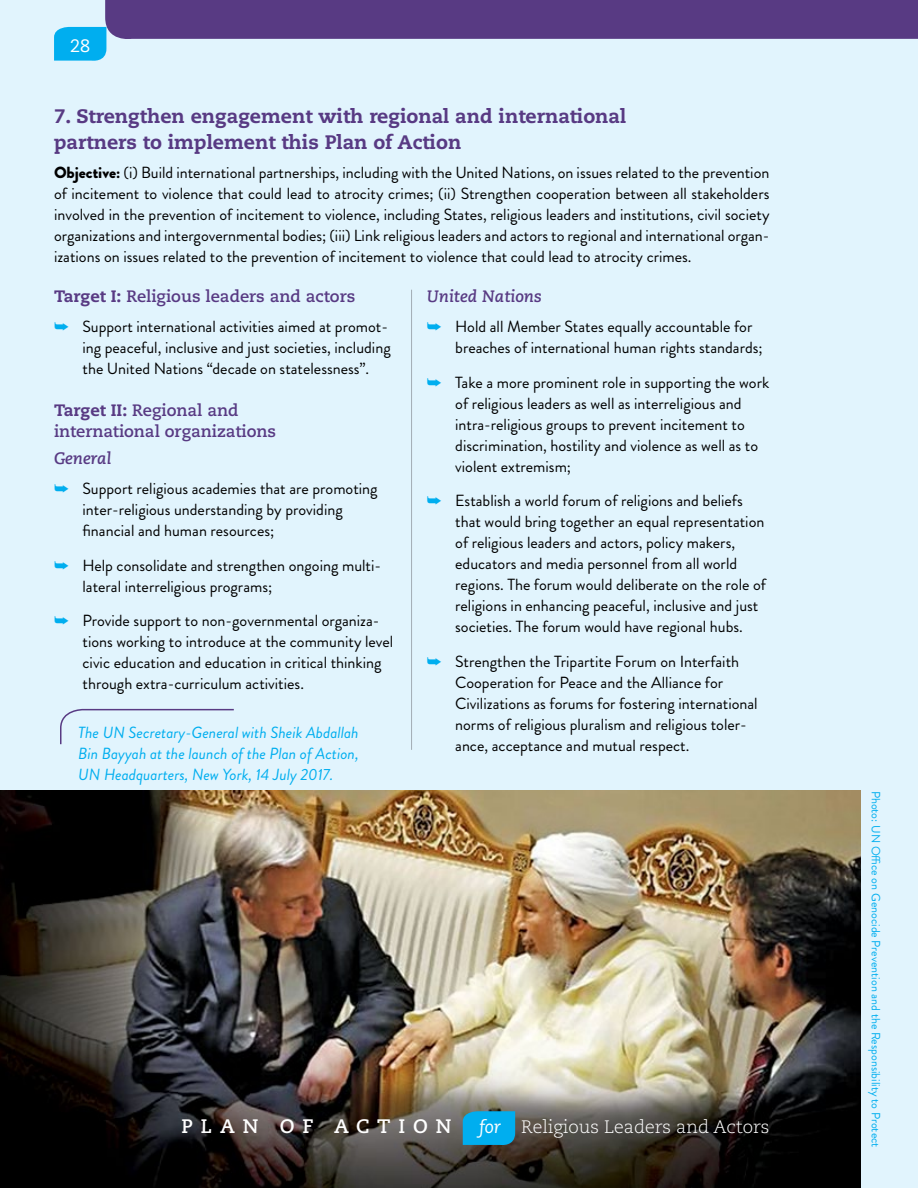
<style>
.page{position:relative;width:918px;height:1188px;background:#e1f4fd}
.page>*{position:absolute;margin:0;border:0;box-sizing:border-box;transform-origin:0 0}
.t1{font:800 19.5px/25.5px "Caecilia LT Std";color:#583a83}
.t2{font:700 19.5px "Caecilia LT Std";letter-spacing:.4em;color:#fff}
.t3{font:300 18px "Caecilia LT Std";color:#fff}
.t4{font:18px "Caecilia LT Std";color:#fff}
.t5{font:700 16.5px/21px "Caecilia LT Std";color:#583a83}
.t6{font:italic 700 16.5px "Caecilia LT Std";color:#583a83}
.t7{font:16.2px/21px "Brandon Grotesque";color:#000}
.t8{font:italic 16.2px/21px "Brandon Grotesque";color:#00aeef;text-align:justify}
.t9{font:12px "Brandon Grotesque";color:#00aeef}
.s1{font-weight:900}
.s2{font-weight:800}
.s3{color:#00aeef}
.s4{font-weight:400;font-style:italic}
</style>
<div class="page">
<img style="left:0;top:791px;width:861px;height:397px">
<hr style="left:411px;top:290px;width:1px;height:460px;background:#a2acb4">
<svg style="left:463px;top:1111px;width:52px;height:36px;background:#07a3dd"></svg>
<svg style="left:60px;top:708px;width:174px;height:37px"></svg>
<svg style="left:54px;top:0;width:864px;height:61px"></svg>
<p class="t4" style="left:70px;top:35px;width:22px">28</p>
<p class="t1" style="left:54px;top:103px;width:574px">7. Strengthen engagement with regional and international partners to implement this Plan of Action</p>
<p class="t7" style="left:54px;top:163px;width:717px;text-align:justify"><span class="s1">Objective:</span> (i) Build international partnerships, including with the United Nations, on issues related to the prevention of incitement to violence that could lead to atrocity crimes; (ii) Strengthen cooperation between all stakeholders involved in the prevention of incitement to violence, including States, religious leaders and institutions, civil society organizations and intergovernmental bodies; (iii) Link religious leaders and actors to regional and international organ&shy;izations on issues related to the prevention of incitement to violence that could lead to atrocity crimes.</p>
<p class="t5" style="left:54px;top:286px;width:303px"><span class="s2">Target I:</span> Religious leaders and actors</p>
<p class="t7" style="left:82px;top:317px;width:310px;text-indent:-28px"><span class="s3">➥</span> Support international activities aimed at promot&shy;ing peaceful, inclusive and just societies, including the United Nations “decade on statelessness”.</p>
<p class="t5" style="left:54px;top:400px;width:224px"><span class="s2">Target II:</span> Regional and international organizations</p>
<p class="t6" style="left:54px;top:449px;width:59px">General</p>
<p class="t7" style="left:82px;top:479px;width:297px;text-indent:-28px"><span class="s3">➥</span> Support religious academies that are promoting inter-religious understanding by providing financial and human resources;</p>
<p class="t7" style="left:82px;top:555px;width:300px;text-indent:-28px"><span class="s3">➥</span> Help consolidate and strengthen ongoing multi&shy;lateral interreligious programs;</p>
<p class="t7" style="left:82px;top:611px;width:312px;text-indent:-28px"><span class="s3">➥</span> Provide support to non-governmental organiza&shy;tions working to introduce at the community level civic education and education in critical thinking through extra-curriculum activities.</p>
<p class="t8" style="left:78px;top:722px;width:282px">The UN Secretary-General with Sheik Abdallah Bin Bayyah at the launch of the Plan of Action, UN Headquarters, New York, 14 July 2017.</p>
<p class="t6" style="left:427px;top:287px;width:117px">United Nations</p>
<p class="t7" style="left:455px;top:317px;width:309px;text-indent:-28px"><span class="s3">➥</span> Hold all Member States equally accountable for breaches of international human rights standards;</p>
<p class="t7" style="left:455px;top:372px;width:316px;text-indent:-28px"><span class="s3">➥</span> Take a more prominent role in supporting the work of religious leaders as well as interreligious and intra-religious groups to prevent incitement to discrimination, hostility and violence as well as to violent extremism;</p>
<p class="t7" style="left:455px;top:491px;width:312px;text-indent:-28px"><span class="s3">➥</span> Establish a world forum of religions and beliefs that would bring together an equal representation of religious leaders and actors, policy makers, educators and media personnel from all world regions. The forum would deliberate on the role of religions in enhancing peaceful, inclusive and just societies. The forum would have regional hubs.</p>
<p class="t7" style="left:455px;top:651px;width:304px;text-indent:-28px"><span class="s3">➥</span> Strengthen the Tripartite Forum on Interfaith Cooperation for Peace and the Alliance for Civilizations as forums for fostering international norms of religious pluralism and religious toler&shy;ance, acceptance and mutual respect.</p>
<p class="t2" style="left:182px;top:1114px;width:271px">PLAN OF ACTION</p>
<p class="t3" style="left:479px;top:1116px;width:292px"><span class="s4">for</span> Religious Leaders and Actors</p>
<p class="t9" style="left:884px;top:791px;width:358px;rotate:90deg">Photo: UN Office on Genocide Prevention and the Responsibility to Protect</p>
</div>
